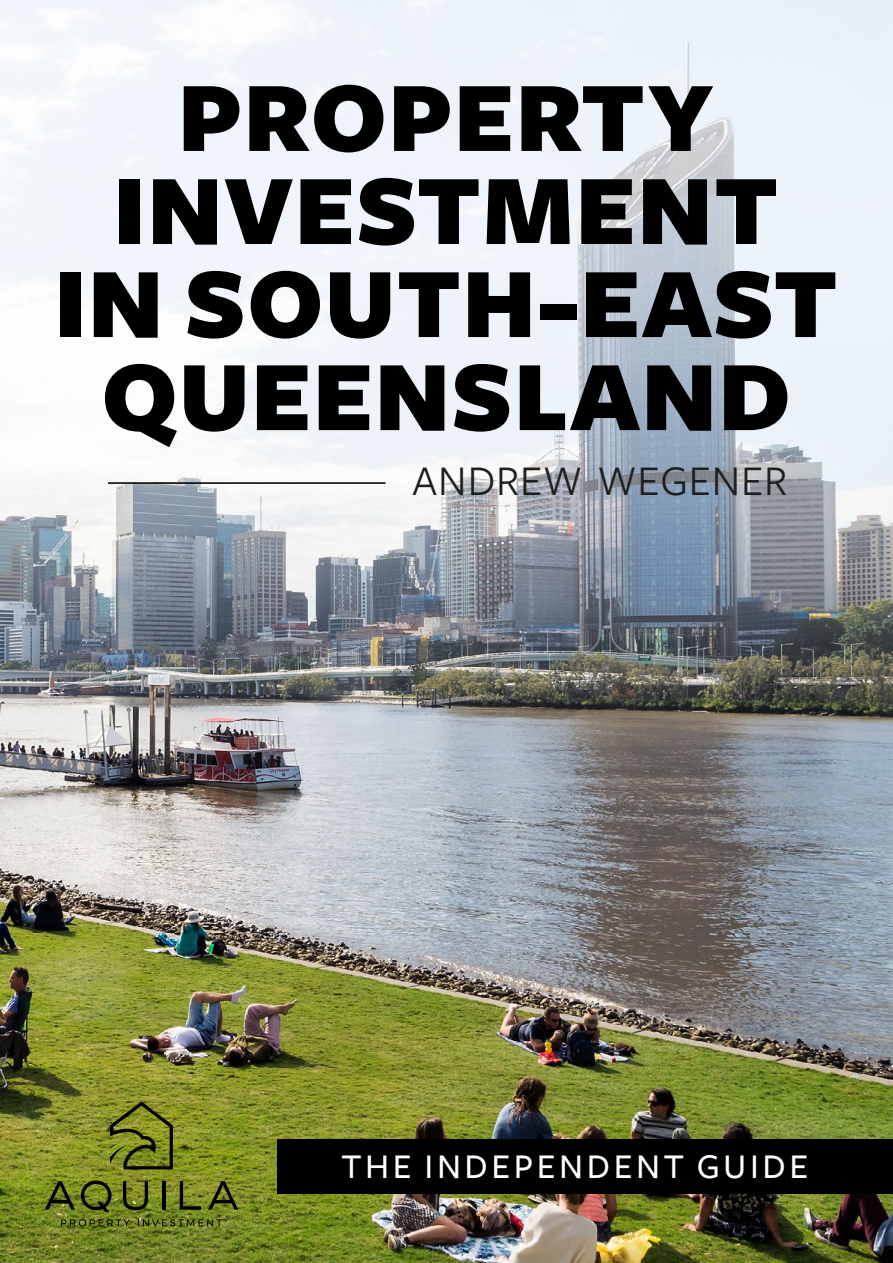
<style>
.page{position:relative;width:893px;height:1263px;background:#fff}
.page>*{position:absolute;margin:0;border:0;box-sizing:border-box;transform-origin:0 0}
.t1{font:900 103.5px/93px "Freight Sans";letter-spacing:.01em;color:#000;text-align:center}
.t2{font:43.8px "Freight Sans";letter-spacing:.02em;color:#1f1f1f}
.t3{font:500 36px "Freight Sans";letter-spacing:.1em;color:#fff}
</style>
<div class="page">
<img style="left:0;top:0;width:893px;height:1263px">
<div style="left:277px;top:1139px;width:616px;height:54px;background:#000"></div>
<hr style="left:108px;top:482px;width:277px;height:2px;background:#000">
<svg style="left:61px;top:1219px;width:69px;height:7px"></svg>
<svg style="left:138px;top:1219px;width:84px;height:7px"></svg>
<svg style="left:81px;top:1180px;width:30px;height:32px"></svg>
<svg style="left:123px;top:1181px;width:25px;height:29px"></svg>
<hr style="left:162px;top:1181px;width:4px;height:28px;background:#000">
<svg style="left:180px;top:1181px;width:21px;height:28px"></svg>
<svg style="left:45px;top:1181px;width:30px;height:28px"></svg>
<svg style="left:208px;top:1181px;width:30px;height:28px"></svg>
<svg style="left:110px;top:1101px;width:63px;height:68px;background:#6b731c"></svg>
<p class="t1" style="left:54px;top:75px;width:785px">PROPERTY<br>INVESTMENT<br>IN SOUTH-EAST<br>QUEENSLAND</p>
<p class="t2" style="left:412px;top:457px;width:377px">ANDREW WEGENER</p>
<p class="t3" style="left:341px;top:1146px;width:468px">THE INDEPENDENT GUIDE</p>
</div>
